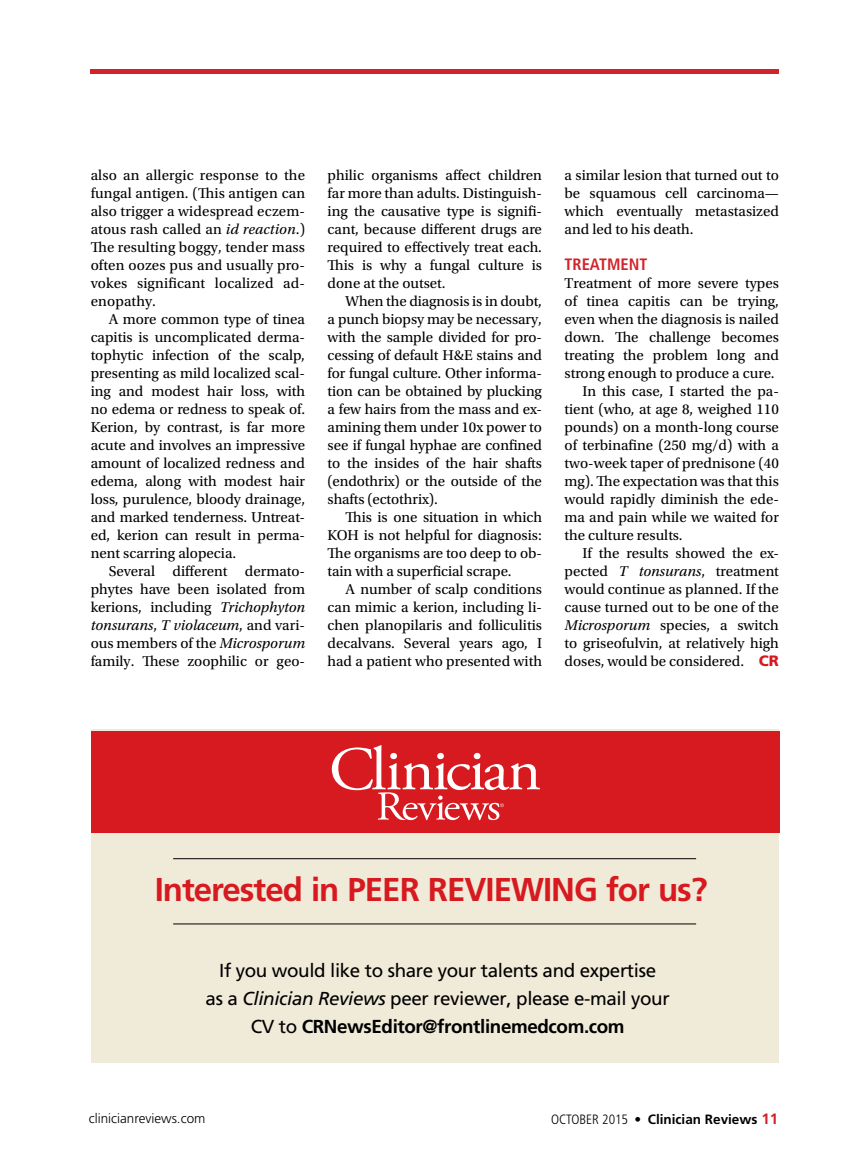
<style>
.page{position:relative;width:851px;height:1161px;background:#fff}
.page>*{position:absolute;margin:0;border:0;box-sizing:border-box;transform-origin:0 0}
.t1{font:700 33px "Frutiger LT Std";letter-spacing:-.03em;color:#d71920}
.t2{font:18.75px/28.2px "Frutiger LT Std";letter-spacing:-.02em;color:#000;text-align:center}
.t3{font:700 condensed 16.5px "Frutiger LT Std";color:#d2232a}
.t4{font:15px/18px "Utopia Std";color:#000;text-align:justify}
.t5{font:700 13.5px "Frutiger LT Std";color:#000}
.t6{font:300 13.5px "Frutiger LT Std";color:#000}
.s1{font-style:italic}
.s2{font-family:"Frutiger LT Std";font-weight:900;color:#d71920}
.s3{font-weight:700}
.s4{font-weight:300;font-stretch:condensed}
.s5{font-weight:400;font-stretch:condensed}
.s6{font-size:15px;color:#d2232a}
</style>
<div class="page">
<div style="left:90px;top:69px;width:689px;height:5px;background:#d2232a"></div>
<div style="left:92px;top:729px;width:687px;height:334px;background:#f0ead8"></div>
<div style="left:91px;top:731px;width:688px;height:101px;background:#d71920"></div>
<svg style="left:332px;top:745px;width:208px;height:75px"></svg>
<hr style="left:173px;top:858px;width:523px;height:1px;background:#000">
<hr style="left:173px;top:924px;width:523px;height:1px;background:#000">
<p class="t4" style="left:91px;top:166px;width:216px">also an allergic response to the fungal antigen. (This antigen can also trigger a widespread eczem&shy;atous rash called an <span class="s1">id reaction</span>.)<br>The resulting boggy, tender mass often oozes pus and usually pro&shy;vokes significant localized ad&shy;enopathy.</p>
<p class="t4" style="left:91px;top:310px;width:216px;text-indent:18px">A more common type of tinea capitis is uncomplicated derma&shy;tophytic infection of the scalp, presenting as mild localized scal&shy;ing and modest hair loss, with no edema or redness to speak of.<br>Kerion, by contrast, is far more acute and involves an impressive amount of localized redness and edema, along with modest hair loss, purulence, bloody drainage, and marked tenderness. Untreat&shy;ed, kerion can result in perma&shy;nent scarring alopecia.</p>
<p class="t4" style="left:91px;top:562px;width:216px;text-indent:18px">Several different dermato&shy;phytes have been isolated from kerions, including <span class="s1">Trichophyton tonsurans</span>, <span class="s1">T violaceum</span>, and vari&shy;ous members of the <span class="s1">Microsporum </span>family. These zoophilic or geo-</p>
<p class="t4" style="left:327px;top:166px;width:216px">philic organisms affect children far more than adults. Distinguish&shy;ing the causative type is signifi&shy;cant, because different drugs are required to effectively treat each.<br>This is why a fungal culture is done at the outset.</p>
<p class="t4" style="left:327px;top:292px;width:216px;text-indent:18px">When the diagnosis is in doubt, a punch biopsy may be necessary, with the sample divided for pro&shy;cessing of default H&amp;E stains and for fungal culture. Other informa&shy;tion can be obtained by plucking a few hairs from the mass and ex&shy;amining them under 10x power to see if fungal hyphae are confined to the insides of the hair shafts (endothrix) or the outside of the shafts (ectothrix).</p>
<p class="t4" style="left:327px;top:508px;width:216px;text-indent:18px">This is one situation in which KOH is not helpful for diagnosis:<br>The organisms are too deep to ob&shy;tain with a superficial scrape.</p>
<p class="t4" style="left:327px;top:580px;width:216px;text-indent:18px">A number of scalp conditions can mimic a kerion, including li&shy;chen planopilaris and folliculitis decalvans. Several years ago, I had a patient who presented with</p>
<p class="t4" style="left:564px;top:166px;width:216px">a similar lesion that turned out to be squamous cell carcinoma— which eventually metastasized and led to his death.</p>
<p class="t3" style="left:564px;top:254px;width:18px">TREAT</p>
<p class="t3" style="left:607px;top:254px;width:23px">MENT</p>
<p class="t4" style="left:564px;top:274px;width:216px">Treatment of more severe types</p>
<p class="t4" style="left:564px;top:292px;width:216px">of tinea capitis can be trying,</p>
<p class="t4" style="left:564px;top:310px;width:216px">even when the diagnosis is nailed</p>
<p class="t4" style="left:564px;top:328px;width:216px">down. The challenge becomes</p>
<p class="t4" style="left:564px;top:346px;width:216px">treating the problem long and</p>
<p class="t4" style="left:564px;top:364px;width:211px">strong enough to produce a cure.</p>
<p class="t4" style="left:582px;top:382px;width:198px">In this case, I started the pa-</p>
<p class="t4" style="left:564px;top:400px;width:216px">tient (who, at age 8, weighed 110</p>
<p class="t4" style="left:564px;top:418px;width:216px">pounds) on a month-long course</p>
<p class="t4" style="left:564px;top:436px;width:216px">of terbinafine (250 mg/d) with a</p>
<p class="t4" style="left:564px;top:454px;width:216px">two-week taper of prednisone (40</p>
<p class="t4" style="left:564px;top:472px;width:216px">mg). The expectation was that this</p>
<p class="t4" style="left:564px;top:490px;width:216px">would rapidly diminish the ede-</p>
<p class="t4" style="left:564px;top:508px;width:216px">ma and pain while we waited for</p>
<p class="t4" style="left:564px;top:526px;width:120px">the culture results.</p>
<p class="t4" style="left:582px;top:544px;width:198px">If the results showed the ex-</p>
<p class="t4" style="left:564px;top:562px;width:216px">pected <span class="s1">T tonsurans</span>, treatment</p>
<p class="t4" style="left:564px;top:580px;width:216px">would continue as planned. If the</p>
<p class="t4" style="left:564px;top:598px;width:216px">cause turned out to be one of the</p>
<p class="t4" style="left:564px;top:616px;width:216px"><span class="s1">Microsporum</span> species, a switch</p>
<p class="t4" style="left:564px;top:634px;width:216px">to griseofulvin, at relatively high</p>
<p class="t4" style="left:564px;top:652px;width:216px">doses, would be considered. <span class="s2">CR</span></p>
<h1 class="t1" style="left:155px;top:870px;width:229px">Interested in Peer</h1>
<h1 class="t1" style="left:428px;top:870px;width:281px">Reviewing for us?</h1>
<p class="t2" style="left:206px;top:957px;width:465px">If you would like to share your talents and expertise<br>as a <span class="s1">Clinician Reviews</span> peer reviewer, please e-mail your<br>CV to <span class="s3">CRNewsEditor@frontlinemedcom.com</span></p>
<p class="t6" style="left:89px;top:1111px;width:118px">clinicianreviews.com</p>
<p class="t5" style="left:551px;top:1112px;width:229px"><span class="s4">OCTOBER 2015</span> <span class="s5">•</span> Clinician Reviews <span class="s6">11</span></p>
</div>
